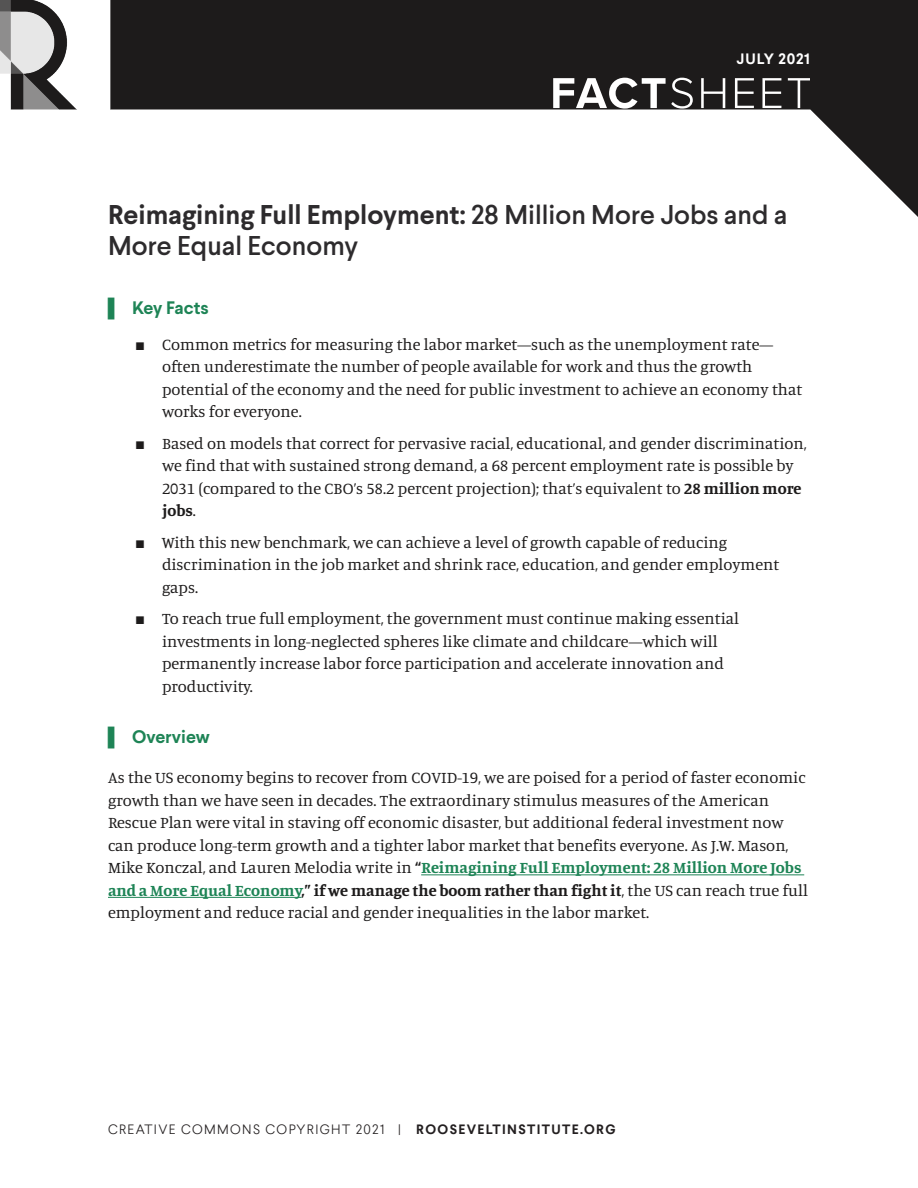
<style>
.page{position:relative;width:918px;height:1188px;background:#fff}
.page>*{position:absolute;margin:0;border:0;box-sizing:border-box;transform-origin:0 0}
.Header_1{font:500 27px/31.5px "Larsseit";color:#2d2b2d}
.t1{font:700 18px "Larsseit";color:#1e8456}
.Body_Text{font:16.5px/22.5px "Manuale";color:#1d1b1b}
.Date{font:700 15px "Larsseit";letter-spacing:.05em;color:#fff}
.t2{font:300 13.5px "Larsseit";letter-spacing:.1em;color:#231f20}
.s1{font-weight:700}
.s2{font-family:"Arial"}
.s3{font-weight:700;color:#1e8456}
</style>
<div class="page">
<hr style="left:421px;top:874px;width:383px;height:1px;background:#1e8456">
<hr style="left:108px;top:897px;width:194px;height:1px;background:#1e8456">
<svg style="left:136px;top:0;width:782px;height:217px;fill:#1d1b1b"></svg>
<svg style="left:553px;top:78px;width:257px;height:31px"></svg>
<img style="left:0;top:0;width:136px;height:110px">
<p class="Date" style="left:737px;top:49px;width:75px">JULY 2021</p>
<p class="Header_1" style="left:108px;top:198px;width:681px"><span class="s1">Reimagining Full Employment:</span> 28 Million More Jobs and a<br>More Equal Economy</p>
<p class="t1" style="left:108px;top:295px;width:102px"><span class="s2">▌</span> Key Facts</p>
<p class="Body_Text" style="left:162px;top:332px;width:642px;text-indent:-27px"><span class="s2">■</span> Common metrics for measuring the labor market—such as the unemployment rate— often underestimate the number of people available for work and thus the growth potential of the economy and the need for public investment to achieve an economy that works for everyone.</p>
<p class="Body_Text" style="left:162px;top:431px;width:646px;text-indent:-27px"><span class="s2">■</span> Based on models that correct for pervasive racial, educational, and gender discrimination, we find that with sustained strong demand, a 68 percent employment rate is possible by 2031 (compared to the CBO’s 58.2 percent projection); that’s equivalent to <span class="s1">28 million more jobs</span>.</p>
<p class="Body_Text" style="left:162px;top:530px;width:619px;text-indent:-27px"><span class="s2">■</span> With this new benchmark, we can achieve a level of growth capable of reducing discrimination in the job market and shrink race, education, and gender employment gaps.</p>
<p class="Body_Text" style="left:162px;top:607px;width:579px;text-indent:-27px"><span class="s2">■</span> To reach true full employment, the government must continue making essential investments in long-neglected spheres like climate and childcare—which will permanently increase labor force participation and accelerate innovation and productivity.</p>
<p class="t1" style="left:108px;top:724px;width:103px"><span class="s2">▌</span> Overview</p>
<p class="Body_Text" style="left:108px;top:766px;width:701px">As the US economy begins to recover from COVID-19, we are poised for a period of faster economic growth than we have seen in decades. The extraordinary stimulus measures of the American Rescue Plan were vital in staving off economic disaster, but additional federal investment now can produce long-term growth and a tighter labor market that benefits everyone. As J.W. Mason, Mike Konczal, and Lauren Melodia write in <span class="s1">“</span><span class="s3">Reimagining Full Employment: 28 Million More Jobs and a More Equal Economy</span><span class="s1">,” if we manage the boom rather than fight it</span>, the US can reach true full employment and reduce racial and gender inequalities in the labor market.</p>
<p class="t2" style="left:108px;top:1121px;width:509px">CREATIVE COMMONS COPYRIGHT 2021 | <span class="s1">ROOSEVELTINSTITUTE.ORG</span></p>
</div>
